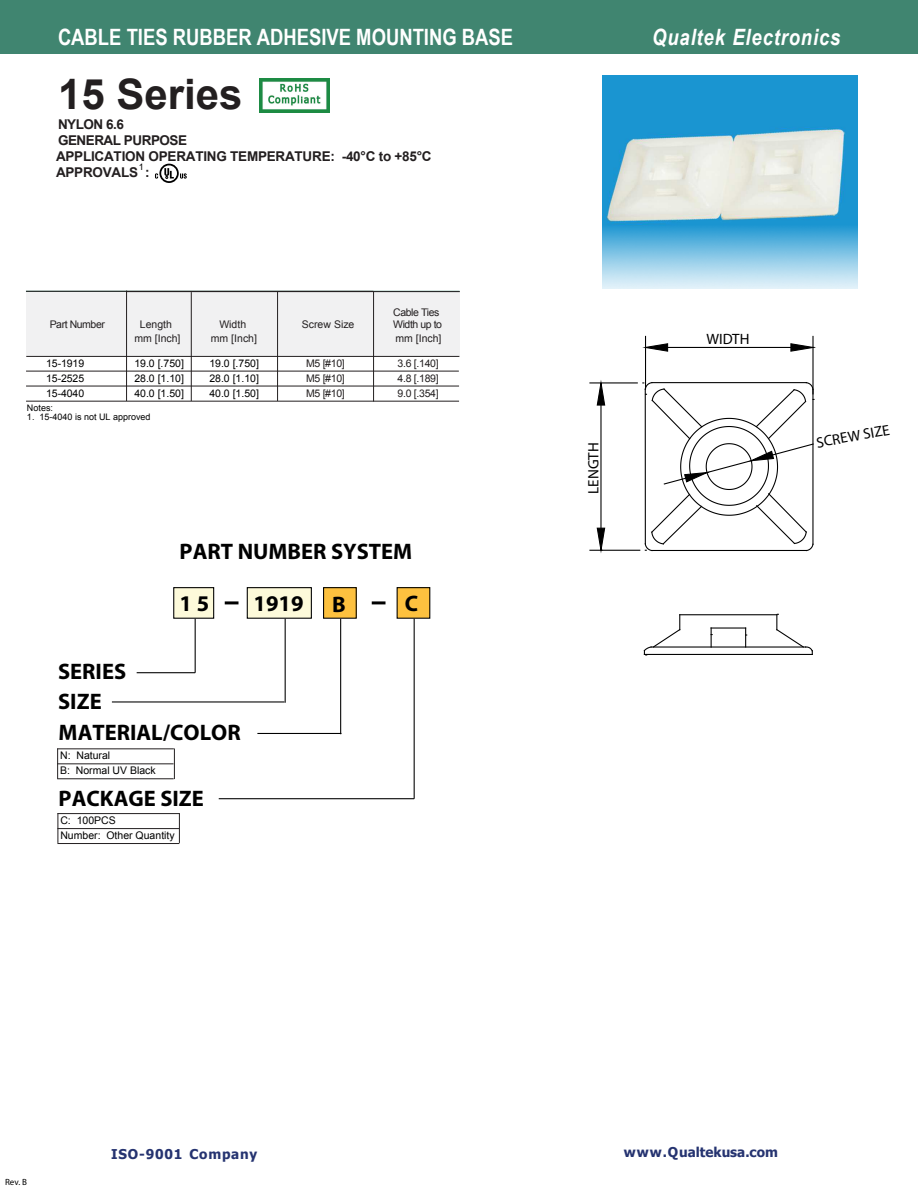
<style>
.page{position:relative;width:918px;height:1188px;background:#fff}
.page>*{position:absolute;margin:0;border:0;box-sizing:border-box;transform-origin:0 0}
.t1{font:700 42px "Arial";color:#231f20}
.t2{font:700 22.5px/30.5px "Myriad Pro";color:#000}
.t3{font:700 22.5px "Arial Narrow";color:#fff}
.t4{font:italic 700 22.5px "Arial Narrow";letter-spacing:.04em;color:#fff}
.t5{font:15px "Myriad Pro";color:#000}
.t6{font:700 13.5px/16.2px "Arial";letter-spacing:-.015em;color:#231f20}
.t7{font:700 13.5px/16.2px "Arial";letter-spacing:-.035em;color:#231f20}
.t8{font:700 13.5px "Tahoma";color:#253370}
.t9{font:700 13.5px "Tahoma";letter-spacing:.055em;color:#253370}
.t10{font:10.5px/15px "Arial";color:#000;text-align:justify}
.t11{font:10.5px/15px "Arial";letter-spacing:-.03em;color:#231f20;text-align:justify}
.t12{font:10.5px/14px "Arial";color:#231f20;text-align:center}
.t13{font:9px "Arial";color:#000}
.t14{font:9px "Myriad Pro";color:#000}
</style>
<div class="page">
<div style="left:0;top:0;width:918px;height:54px;background:#408570"></div>
<img style="left:259px;top:78px;width:71px;height:34px">
<hr style="left:174px;top:748px;width:1px;height:31px;background:#231f20">
<hr style="left:57px;top:763px;width:117px;height:1px;background:#231f20">
<hr style="left:57px;top:778px;width:117px;height:1px;background:#231f20">
<hr style="left:57px;top:748px;width:1px;height:31px;background:#231f20">
<hr style="left:57px;top:748px;width:117px;height:1px;background:#231f20">
<hr style="left:57px;top:828px;width:122px;height:1px;background:#231f20">
<hr style="left:57px;top:843px;width:122px;height:1px;background:#231f20">
<hr style="left:58px;top:813px;width:1px;height:30px;background:#231f20">
<hr style="left:57px;top:813px;width:123px;height:1px;background:#231f20">
<hr style="left:179px;top:813px;width:1px;height:30px;background:#231f20">
<div style="left:397px;top:587px;width:33px;height:31px;background:#fdc13f"></div>
<div style="left:324px;top:587px;width:32px;height:31px;background:#fdc13f"></div>
<div style="left:174px;top:587px;width:40px;height:31px;background:#fdfada"></div>
<div style="left:173px;top:587px;width:41px;height:32px;border:1px solid #000"></div>
<div style="left:323px;top:587px;width:34px;height:32px;border:1px solid #000"></div>
<div style="left:397px;top:587px;width:33px;height:32px;border:1px solid #000"></div>
<hr style="left:225px;top:601px;width:14px;height:3px;background:#000">
<hr style="left:195px;top:619px;width:1px;height:54px;background:#000">
<hr style="left:340px;top:619px;width:1px;height:115px;background:#000">
<hr style="left:414px;top:619px;width:1px;height:180px;background:#000">
<div style="left:248px;top:587px;width:63px;height:31px;background:#fdfada"></div>
<div style="left:247px;top:587px;width:65px;height:32px;border:1px solid #000"></div>
<hr style="left:285px;top:619px;width:1px;height:84px;background:#000">
<hr style="left:372px;top:601px;width:14px;height:3px;background:#000">
<hr style="left:137px;top:672px;width:58px;height:1px;background:#000">
<hr style="left:112px;top:701px;width:172px;height:2px;background:#000">
<hr style="left:257px;top:733px;width:84px;height:1px;background:#000">
<hr style="left:219px;top:798px;width:195px;height:1px;background:#000">
<div style="left:26px;top:292px;width:434px;height:64px;background:#f1f1f2"></div>
<hr style="left:191px;top:292px;width:1px;height:109px;background:#231f20">
<hr style="left:277px;top:292px;width:1px;height:109px;background:#231f20">
<hr style="left:26px;top:291px;width:347px;height:1px;background:#231f20">
<hr style="left:26px;top:356px;width:433px;height:1px;background:#231f20">
<hr style="left:126px;top:291px;width:1px;height:110px;background:#231f20">
<hr style="left:127px;top:291px;width:333px;height:1px;background:#231f20">
<hr style="left:26px;top:401px;width:433px;height:1px;background:#231f20">
<hr style="left:26px;top:386px;width:433px;height:1px;background:#231f20">
<hr style="left:26px;top:371px;width:433px;height:1px;background:#231f20">
<hr style="left:373px;top:292px;width:1px;height:110px;background:#231f20">
<img style="left:602px;top:76px;width:256px;height:212px">
<hr style="left:651px;top:646px;width:155px;height:2px;background:#000">
<hr style="left:680px;top:614px;width:97px;height:1px;background:#000">
<hr style="left:711px;top:627px;width:35px;height:2px;background:#000">
<hr style="left:645px;top:336px;width:1px;height:53px;background:#000">
<hr style="left:812px;top:336px;width:2px;height:58px;background:#000">
<hr style="left:668px;top:347px;width:123px;height:1px;background:#000">
<svg style="left:642px;top:343px;width:27px;height:9px"></svg>
<svg style="left:790px;top:343px;width:26px;height:9px"></svg>
<hr style="left:590px;top:382px;width:47px;height:1px;background:#000">
<hr style="left:590px;top:550px;width:50px;height:1px;background:#000">
<hr style="left:600px;top:405px;width:2px;height:123px;background:#000">
<svg style="left:596px;top:380px;width:10px;height:26px"></svg>
<svg style="left:596px;top:527px;width:10px;height:26px"></svg>
<svg style="left:643px;top:381px;width:171px;height:171px"></svg>
<svg style="left:775px;top:614px;width:38px;height:40px"></svg>
<svg style="left:711px;top:628px;width:1px;height:19px"></svg>
<svg style="left:745px;top:628px;width:2px;height:19px"></svg>
<svg style="left:643px;top:615px;width:38px;height:41px"></svg>
<hr style="left:644px;top:654px;width:168px;height:1px;background:#000">
<svg style="left:180px;top:173px;width:7px;height:6px"></svg>
<svg style="left:159px;top:164px;width:20px;height:19px"></svg>
<svg style="left:161px;top:165px;width:16px;height:16px"></svg>
<svg style="left:164px;top:168px;width:10px;height:11px"></svg>
<svg style="left:155px;top:173px;width:3px;height:6px"></svg>
<h2 class="t3" style="left:58px;top:24px;width:457px">CABLE TIES RUBBER ADHESIVE MOUNTING BASE</h2>
<h2 class="t4" style="left:652px;top:29px;width:190px">Qualtek Electronics</h2>
<h1 class="t1" style="left:58px;top:70px;width:186px">15 Series</h1>
<p class="t7" style="left:58px;top:116px;width:131px">NYLON 6.6<br>GENERAL PURPOSE</p>
<p class="t6" style="left:56px;top:148px;width:377px">APPLICATION OPERATING TEMPERATURE: -40°C to +85°C<br>APPROVALS :</p>
<p class="t13" style="left:139px;top:163px;width:7px">1</p>
<p class="t11" style="left:50px;top:318px;width:57px">Part Number</p>
<p class="t12" style="left:134px;top:318px;width:48px">Length mm [Inch]</p>
<p class="t12" style="left:211px;top:318px;width:48px">Width mm [Inch]</p>
<p class="t12" style="left:302px;top:318px;width:54px">Screw Size</p>
<p class="t10" style="left:46px;top:357px;width:40px">15-1919<br>15-2525<br>15-4040</p>
<p class="t11" style="left:306px;top:357px;width:40px">M5 [#10] M5 [#10] M5 [#10]</p>
<p class="t10" style="left:134px;top:357px;width:51px">19.0 [.750] 28.0 [1.10] 40.0 [1.50]</p>
<p class="t10" style="left:209px;top:357px;width:51px">19.0 [.750] 28.0 [1.10] 40.0 [1.50]</p>
<p class="t13" style="left:27px;top:404px;width:28px">Notes:</p>
<p class="t13" style="left:27px;top:413px;width:125px">1. 15-4040 is not UL approved</p>
<p class="t11" style="left:393px;top:307px;width:50px;line-height:12.6px">Cable Ties<br>Width up to</p>
<p class="t11" style="left:398px;top:357px;width:43px">3.6 [.140] 4.8 [.189] 9.0 [.354]</p>
<p class="t11" style="left:395px;top:331px;width:48px">mm [Inch]</p>
<h3 class="t5" style="left:706px;top:330px;width:45px">WIDTH</h3>
<h3 class="t5" style="left:585px;top:494px;width:53px;rotate:-90deg">LENGTH</h3>
<h2 class="t2" style="left:180px;top:536px;width:234px">PART NUMBER SYSTEM</h2>
<h2 class="t2" style="left:180px;top:588px;width:31px">1 5</h2>
<h2 class="t2" style="left:254px;top:588px;width:51px">1919</h2>
<h2 class="t2" style="left:332px;top:589px;width:15px">B</h2>
<h2 class="t2" style="left:405px;top:588px;width:15px">C</h2>
<h2 class="t2" style="left:58px;top:656px;width:184px">SERIES<br>SIZE<br>MATERIAL/COLOR</h2>
<p class="t10" style="left:60px;top:749px;width:97px">N: Natural<br>B: Normal UV Black</p>
<h2 class="t2" style="left:59px;top:783px;width:147px">PACKAGE SIZE</h2>
<p class="t10" style="left:60px;top:814px;width:116px">C: 100PCS<br>Number: Other Quantity</p>
<h3 class="t5" style="left:815px;top:434px;width:76px;rotate:-10deg">SCREW SIZE</h3>
<p class="t14" style="left:5px;top:1176px;width:24px">Rev. B</p>
<p class="t9" style="left:111px;top:1148px;width:148px">ISO-9001 Company</p>
<p class="t8" style="left:624px;top:1147px;width:155px">www.Qualtekusa.com</p>
</div>
